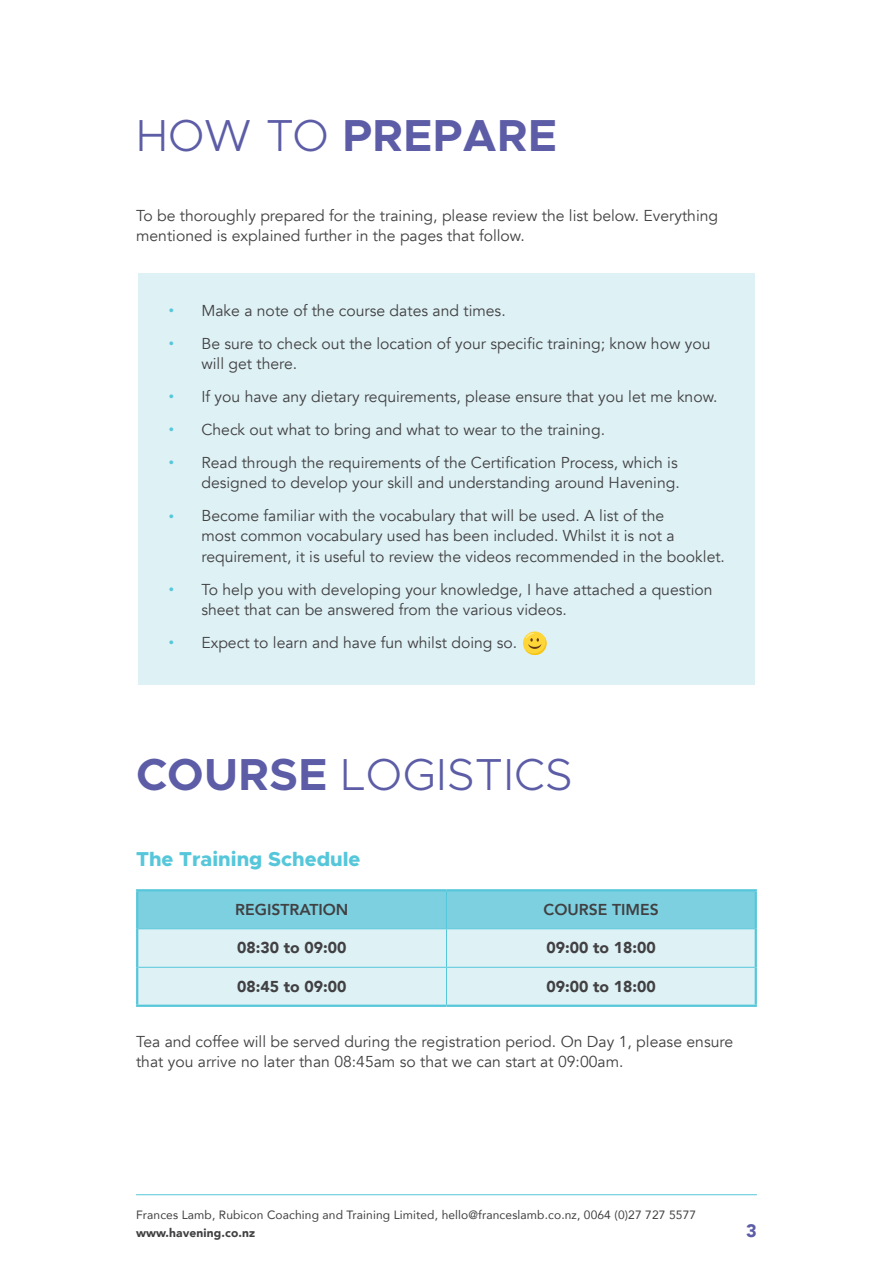
<style>
.page{position:relative;width:893px;height:1263px;background:#fff}
.page>*{position:absolute;margin:0;border:0;box-sizing:border-box;transform-origin:0 0}
.t1{font:300 45px "Metropolis";letter-spacing:.01em;color:#5c5da6}
.t2{font:700 45px "Metropolis";letter-spacing:.01em;color:#5c5da6}
.t3{font:800 20.25px "Metropolis";color:#56c7da}
.t4{font:900 18px "Avenir";color:#5c5da6}
.t5{font:15.75px/20.2px "Avenir";color:#414042}
.t6{font:900 15.75px "Avenir";color:#414042}
.t7{font:800 15.75px "Avenir";color:#414042}
.t8{font:12px "Avenir";letter-spacing:.01em;color:#414042}
.t9{font:900 12px "Avenir";letter-spacing:.01em;color:#414042}
.s1{font-weight:300}
.s2{font-size:10.5px;color:#56c7da}
.s3{font-weight:700}
</style>
<div class="page">
<hr style="left:136px;top:1194px;width:621px;height:1px;background:#56c7da">
<div style="left:138px;top:273px;width:617px;height:411px;background:#def1f5"></div>
<div style="left:138px;top:891px;width:617px;height:37px;background:#7dd0e0"></div>
<div style="left:138px;top:929px;width:617px;height:76px;background:#def1f5"></div>
<hr style="left:136px;top:889px;width:310px;height:2px;background:#56c7da">
<hr style="left:136px;top:891px;width:2px;height:38px;background:#56c7da">
<hr style="left:446px;top:889px;width:311px;height:2px;background:#56c7da">
<hr style="left:755px;top:891px;width:2px;height:38px;background:#56c7da">
<hr style="left:136px;top:929px;width:2px;height:38px;background:#56c7da">
<hr style="left:755px;top:929px;width:2px;height:38px;background:#56c7da">
<hr style="left:136px;top:967px;width:2px;height:38px;background:#56c7da">
<hr style="left:755px;top:967px;width:2px;height:38px;background:#56c7da">
<hr style="left:136px;top:1005px;width:310px;height:2px;background:#56c7da">
<hr style="left:446px;top:1005px;width:311px;height:2px;background:#56c7da">
<hr style="left:446px;top:891px;width:1px;height:37px;background:#56c7da">
<hr style="left:138px;top:928px;width:308px;height:1px;background:#56c7da">
<hr style="left:446px;top:928px;width:309px;height:1px;background:#56c7da">
<hr style="left:446px;top:929px;width:1px;height:38px;background:#56c7da">
<hr style="left:138px;top:967px;width:308px;height:1px;background:#56c7da">
<hr style="left:446px;top:967px;width:309px;height:1px;background:#56c7da">
<hr style="left:446px;top:968px;width:1px;height:37px;background:#56c7da">
<svg style="left:523px;top:631px;width:24px;height:24px"></svg>
<svg style="left:524px;top:633px;width:23px;height:22px"></svg>
<h1 class="t2" style="left:136px;top:107px;width:422px"><span class="s1">HOW TO</span> PREPARE</h1>
<p class="t5" style="left:136px;top:206px;width:584px">To be thoroughly prepared for the training, please review the list below. Everything mentioned is explained further in the pages that follow.</p>
<p class="t5" style="left:169px;top:300px;width:338px"><span class="s2">•</span> Make a note of the course dates and times.</p>
<p class="t5" style="left:201px;top:333px;width:511px;text-indent:-33px"><span class="s2">•</span> Be sure to check out the location of your specific training; know how you will get there.</p>
<p class="t5" style="left:169px;top:387px;width:550px"><span class="s2">•</span> If you have any dietary requirements, please ensure that you let me know.</p>
<p class="t5" style="left:169px;top:420px;width:438px"><span class="s2">•</span> Check out what to bring and what to wear to the training.</p>
<p class="t5" style="left:169px;top:453px;width:513px;text-align:right"><span class="s2">•</span> Read through the requirements of the Certification Process, which is designed to develop your skill and understanding around Havening.</p>
<p class="t5" style="left:201px;top:506px;width:525px;text-indent:-33px"><span class="s2">•</span> Become familiar with the vocabulary that will be used. A list of the<br>most common vocabulary used has been included. Whilst it is not a requirement, it is useful to review the videos recommended in the booklet.</p>
<p class="t5" style="left:201px;top:579px;width:513px;text-indent:-33px"><span class="s2">•</span> To help you with developing your knowledge, I have attached a question sheet that can be answered from the various videos.</p>
<p class="t5" style="left:169px;top:633px;width:350px"><span class="s2">•</span> Expect to learn and have fun whilst doing so.</p>
<h1 class="t1" style="left:136px;top:746px;width:438px"><span class="s3">COURSE</span> LOGISTICS</h1>
<p class="t3" style="left:136px;top:846px;width:226px">The Training Schedule</p>
<p class="t7" style="left:235px;top:897px;width:115px">REGISTRATION</p>
<p class="t7" style="left:543px;top:897px;width:117px">COURSE TIMES</p>
<p class="t6" style="left:237px;top:934px;width:111px">08:30 to 09:00</p>
<p class="t6" style="left:546px;top:934px;width:111px">09:00 to 18:00</p>
<p class="t6" style="left:237px;top:972px;width:111px">08:45 to 09:00</p>
<p class="t6" style="left:546px;top:972px;width:111px">09:00 to 18:00</p>
<p class="t5" style="left:136px;top:1031px;width:599px">Tea and coffee will be served during the registration period. On Day 1, please ensure that you arrive no later than 08:45am so that we can start at 09:00am.</p>
<p class="t8" style="left:136px;top:1205px;width:562px">Frances Lamb, Rubicon Coaching and Training Limited, hello@franceslamb.co.nz, 0064 (0)27 727 5577</p>
<p class="t9" style="left:136px;top:1222px;width:121px">www.havening.co.nz</p>
<p class="t4" style="left:746px;top:1215px;width:12px">3</p>
</div>
